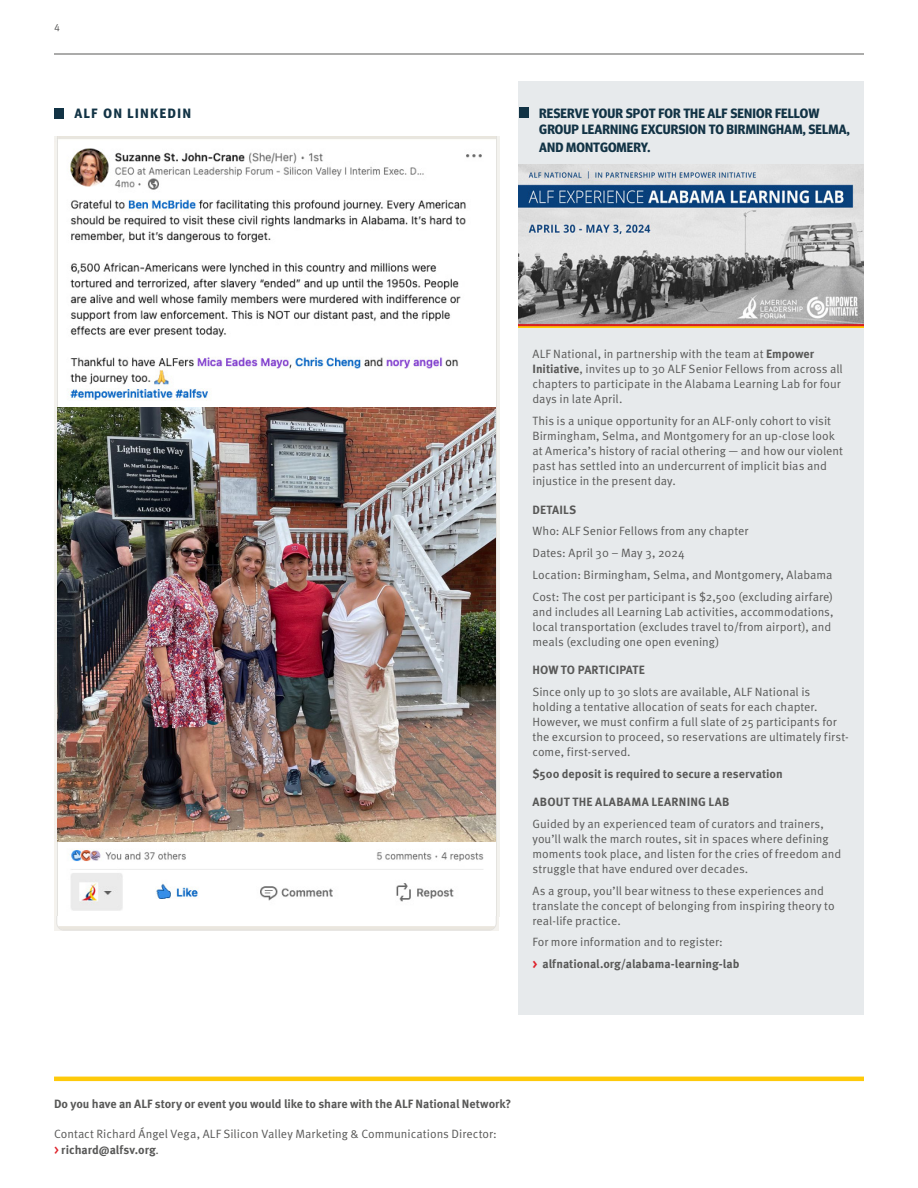
<style>
.page{position:relative;width:918px;height:1188px;background:#fff}
.page>*{position:absolute;margin:0;border:0;box-sizing:border-box;transform-origin:0 0}
.Upcoming_Events{font:700 13.5px/16.5px "Meta Headline Pro";letter-spacing:.005em;color:#123345}
.Side_Bar_TItle{font:700 13.5px "Meta Headline Pro";letter-spacing:.12em;color:#123345}
.Body_1st_Paragraph{font:12px/15px "Meta Pro Norm";color:#585857}
.Upcoming_Events-2{font:12px/15px "Meta Pro Norm";color:#585857}
.Call-Out_Box_Intro_Text{font:700 12px "Meta Pro";letter-spacing:-.005em;color:#585857}
.Body_1st_Paragraph-2{font:700 12px "Meta Pro";letter-spacing:.01em;color:#585857}
.Call-Out_Box_Intro_Text-2{font:12px "Meta Pro Norm";color:#585857}
.Upcoming_Events-3{font:700 12px "Meta Pro";color:#585857}
.t1{font:10.5px "Meta Pro Norm";color:#585857}
.s1{font-family:"Meta Pro";font-weight:700}
.s2{color:#de222b}
.s3{font-weight:500;font-size:12.75px;color:#de222b}
.s4{font-family:"Meta Pro Norm";font-weight:400}
</style>
<div class="page">
<hr style="left:54px;top:54px;width:810px;height:1px;background:#585857">
<div style="left:519px;top:81px;width:345px;height:933px;background:#e7eaec"></div>
<img style="left:519px;top:164px;width:345px;height:163px">
<div style="left:519px;top:107px;width:10px;height:11px;background:#123345"></div>
<div style="left:54px;top:108px;width:10px;height:10px;background:#123345"></div>
<img style="left:54px;top:136px;width:445px;height:795px">
<img style="left:58px;top:408px;width:437px;height:434px">
<hr style="left:54px;top:1077px;width:810px;height:4px;background:#feca0a">
<p class="t1" style="left:54px;top:19px;width:7px">4</p>
<p class="Side_Bar_TItle" style="left:74px;top:102px;width:118px">ALF ON LINKEDIN</p>
<p class="Upcoming_Events" style="left:539px;top:104px;width:312px">RESERVE YOUR SPOT FOR THE ALF SENIOR FELLOW<br>GROUP LEARNING EXCURSION TO BIRMINGHAM, SELMA,</p>
<p class="Upcoming_Events" style="left:539px;top:138px;width:113px">AND MONTGOMERY.</p>
<p class="Upcoming_Events-2" style="left:532px;top:346px;width:312px">ALF National, in partnership with the team at <span class="s1">Empower Initiative</span>, invites up to 30 ALF Senior Fellows from across all chapters to participate in the Alabama Learning Lab for four days in late April.</p>
<p class="Upcoming_Events-2" style="left:532px;top:413px;width:312px">This is a unique opportunity for an ALF-only cohort to visit Birmingham, Selma, and Montgomery for an up-close look at America’s history of racial othering — and how our violent past has settled into an undercurrent of implicit bias and injustice in the present day.</p>
<p class="Upcoming_Events-3" style="left:532px;top:500px;width:45px">DETAILS</p>
<p class="Body_1st_Paragraph" style="left:532px;top:523px;width:217px">Who: ALF Senior Fellows from any chapter</p>
<p class="Body_1st_Paragraph" style="left:532px;top:545px;width:154px">Dates: April 30 – May 3, 2024</p>
<p class="Body_1st_Paragraph" style="left:532px;top:566px;width:302px">Location: Birmingham, Selma, and Montgomery, Alabama</p>
<p class="Body_1st_Paragraph" style="left:532px;top:588px;width:303px">Cost: The cost per participant is $2,500 (excluding airfare) and includes all Learning Lab activities, accommodations, local transportation (excludes travel to/from airport), and meals (excluding one open evening)</p>
<p class="Body_1st_Paragraph-2" style="left:532px;top:661px;width:114px">HOW TO PARTICIPATE</p>
<p class="Body_1st_Paragraph" style="left:532px;top:683px;width:318px">Since only up to 30 slots are available, ALF National is holding a tentative allocation of seats for each chapter.<br>However, we must confirm a full slate of 25 participants for the excursion to proceed, so reservations are ultimately first&shy;come, first-served.</p>
<p class="Body_1st_Paragraph-2" style="left:532px;top:764px;width:252px">$500 deposit is required to secure a reservation</p>
<p class="Body_1st_Paragraph-2" style="left:533px;top:793px;width:199px">ABOUT THE ALABAMA LEARNING LAB</p>
<p class="Body_1st_Paragraph" style="left:532px;top:815px;width:310px">Guided by an experienced team of curators and trainers, you’ll walk the march routes, sit in spaces where defining moments took place, and listen for the cries of freedom and struggle that have endured over decades.</p>
<p class="Body_1st_Paragraph" style="left:532px;top:882px;width:304px">As a group, you’ll bear witness to these experiences and translate the concept of belonging from inspiring theory to real-life practice.</p>
<p class="Upcoming_Events-2" style="left:532px;top:934px;width:192px">For more information and to register:</p>
<p class="Upcoming_Events-3" style="left:532px;top:955px;width:208px"><span class="s2">&gt;</span> alfnational.org/alabama-learning-lab</p>
<p class="Call-Out_Box_Intro_Text" style="left:54px;top:1095px;width:459px">Do you have an ALF story or event you would like to share with the ALF National Network?</p>
<p class="Call-Out_Box_Intro_Text-2" style="left:54px;top:1125px;width:444px">Contact Richard Ángel Vega, ALF Silicon Valley Marketing &amp; Communications Director:</p>
<p class="Call-Out_Box_Intro_Text" style="left:54px;top:1141px;width:107px"><span class="s3">&gt;</span> richard@alfsv.org<span class="s4">.</span></p>
</div>
